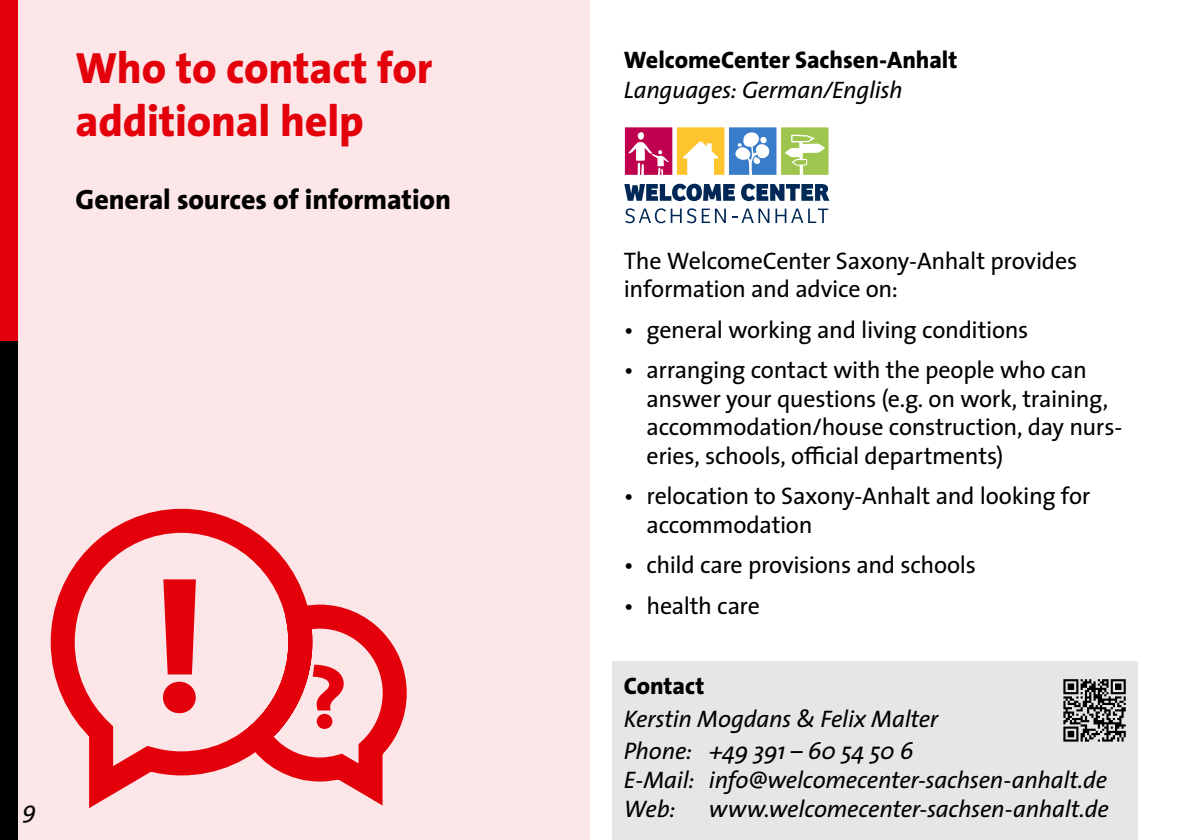
<style>
.page{position:relative;width:1191px;height:840px;background:#fff}
.page>*{position:absolute;margin:0;border:0;box-sizing:border-box;transform-origin:0 0}
.H1__berschrift{font:800 44px/52.8px "The Sans";letter-spacing:-.005em;color:#e3000b}
.t1{font:800 28px "The Sans";letter-spacing:-.005em;color:#000}
.t2{font:24px/28.8px "The Sans";letter-spacing:-.015em;color:#000}
.Absatzformat_1{font:italic 24px/32px "The Sans";letter-spacing:-.01em;color:#000}
.t3{font:800 24px "The Sans";letter-spacing:-.005em;color:#000}
</style>
<div class="page">
<div style="left:612px;top:661px;width:525px;height:178px;background:#e6e6e6"></div>
<div style="left:0;top:0;width:590px;height:839px;background:linear-gradient(to right,#fce6e7,#fce6e7)"></div>
<svg style="left:39px;top:496px;width:380px;height:332px;background:#f5aaae"></svg>
<div style="left:0;top:0;width:17px;height:341px;background:#e3000b"></div>
<div style="left:0;top:341px;width:17px;height:498px;background:#000"></div>
<svg style="left:1063px;top:679px;width:62px;height:62px"></svg>
<svg style="left:625px;top:208px;width:56px;height:15px"></svg>
<svg style="left:687px;top:208px;width:82px;height:15px"></svg>
<svg style="left:775px;top:208px;width:53px;height:15px"></svg>
<svg style="left:624px;top:127px;width:205px;height:74px"></svg>
<p class="H1__berschrift" style="left:76px;top:40px;width:358px">Who to contact for additional help</p>
<h3 class="t3" style="left:624px;top:39px;width:335px">WelcomeCenter Sachsen-Anhalt</h3>
<p class="Absatzformat_1" style="left:624px;top:73px;width:280px">Languages: German/English</p>
<h2 class="t1" style="left:76px;top:175px;width:377px">General sources of information</h2>
<p class="t2" style="left:624px;top:245px;width:455px">The WelcomeCenter Saxony-Anhalt provides information and advice on:</p>
<p class="t2" style="left:624px;top:314px;width:406px">• general working and living conditions</p>
<p class="t2" style="left:646px;top:354px;width:477px;text-indent:-23px">• arranging contact with the people who can answer your questions (e.g. on work, training, accommodation/house construction, day nurs&shy;eries, schools, official departments)</p>
<p class="t2" style="left:646px;top:481px;width:445px;text-indent:-23px">• relocation to Saxony-Anhalt and looking for accommodation</p>
<p class="t2" style="left:624px;top:550px;width:354px">• child care provisions and schools</p>
<p class="t2" style="left:624px;top:590px;width:138px">• health care</p>
<h3 class="t3" style="left:624px;top:665px;width:82px">Contact</h3>
<p class="Absatzformat_1" style="left:624px;top:702px;width:316px">Kerstin Mogdans &amp; Felix Malter<br>Phone: +49 391 – 60 54 50 6</p>
<p class="Absatzformat_1" style="left:624px;top:763px;width:485px">E-Mail: info@welcomecenter-sachsen-anhalt.de</p>
<p class="Absatzformat_1" style="left:23px;top:792px;width:15px">9</p>
<p class="Absatzformat_1" style="left:624px;top:791px;width:53px">Web:</p>
<p class="Absatzformat_1" style="left:709px;top:791px;width:401px">www.welcomecenter-sachsen-anhalt.de</p>
</div>
